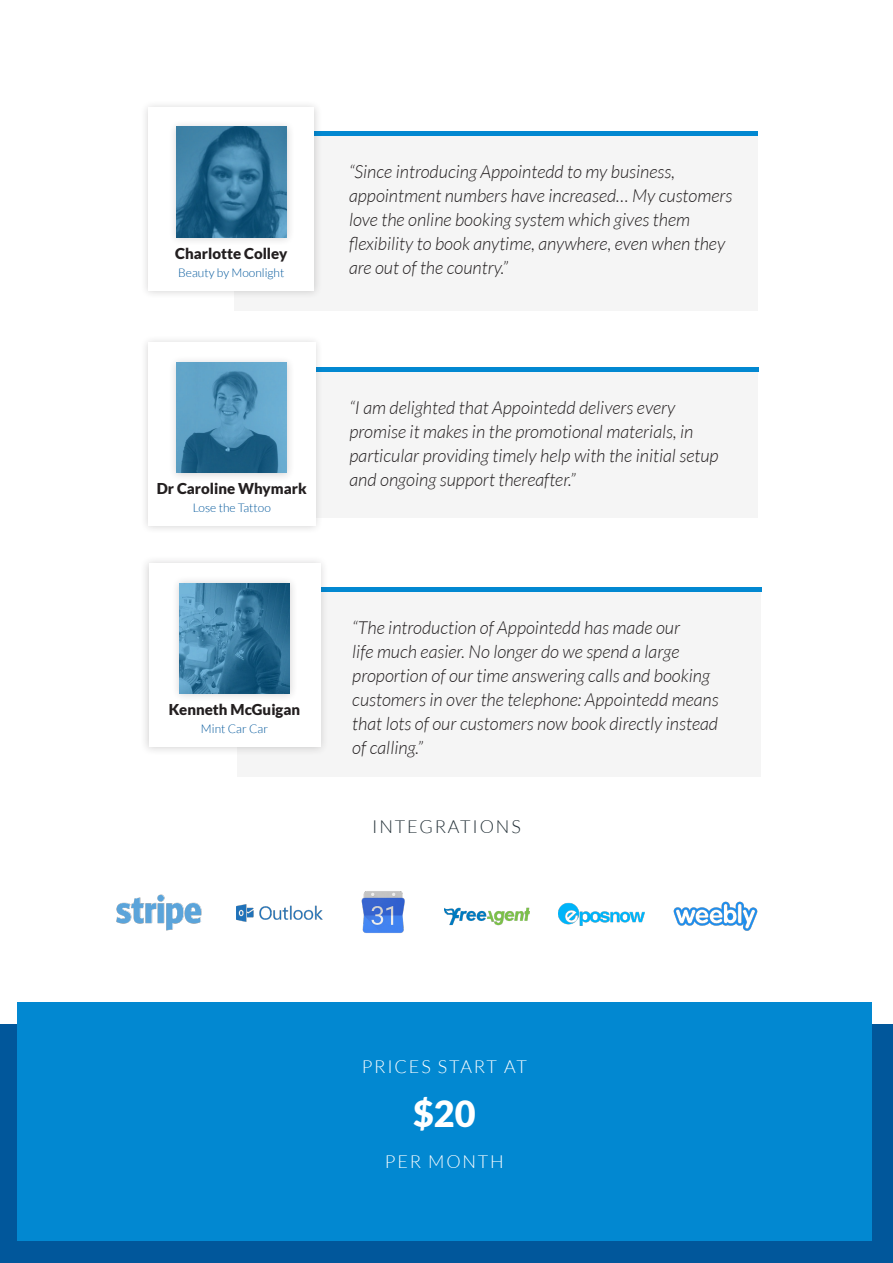
<style>
.page{position:relative;width:893px;height:1263px;background:#fff}
.page>*{position:absolute;margin:0;border:0;box-sizing:border-box;transform-origin:0 0}
.Price{font:900 36px "Lato";color:#fff}
.t1{font:italic 300 18px/24px "Lato";color:#231f20}
.Thin{font:300 18px "Lato";letter-spacing:.1em;color:#fff}
.Thin-2{font:300 18px "Lato";letter-spacing:.1em;color:#253239}
.t2{font:900 15px "Lato";color:#231f20}
.t3{font:300 12px "Lato";color:#01579b}
</style>
<div class="page">
<div style="left:0;top:1025px;width:893px;height:238px;background:#01579b"></div>
<div style="left:17px;top:1002px;width:855px;height:238px;background:#0288d1"></div>
<img style="left:559px;top:902px;width:85px;height:24px">
<img style="left:445px;top:907px;width:85px;height:19px">
<img style="left:361px;top:891px;width:44px;height:42px">
<img style="left:237px;top:904px;width:85px;height:18px">
<img style="left:116px;top:894px;width:85px;height:37px">
<img style="left:673px;top:901px;width:85px;height:30px">
<div style="left:234px;top:132px;width:523px;height:178px;background:#f5f5f5"></div>
<hr style="left:234px;top:132px;width:524px;height:4px;background:#0288d1">
<div style="left:140px;top:100px;width:182px;height:199px;background:#231f20;opacity:.2"></div>
<div style="left:149px;top:107px;width:165px;height:183px;background:#fff"></div>
<div style="left:168px;top:119px;width:127px;height:127px;background:#231f20;opacity:.2"></div>
<img style="left:176px;top:127px;width:111px;height:110px">
<div style="left:235px;top:367px;width:523px;height:151px;background:#f5f5f5"></div>
<hr style="left:235px;top:367px;width:524px;height:4px;background:#0288d1">
<div style="left:140px;top:335px;width:183px;height:200px;background:#231f20;opacity:.2"></div>
<div style="left:148px;top:342px;width:167px;height:184px;background:#fff"></div>
<div style="left:168px;top:355px;width:127px;height:127px;background:#231f20;opacity:.2"></div>
<img style="left:177px;top:362px;width:110px;height:111px">
<div style="left:238px;top:588px;width:523px;height:189px;background:#f5f5f5"></div>
<hr style="left:238px;top:588px;width:524px;height:4px;background:#0288d1">
<div style="left:140px;top:555px;width:189px;height:201px;background:#231f20;opacity:.2"></div>
<div style="left:149px;top:563px;width:171px;height:184px;background:#fff"></div>
<div style="left:171px;top:576px;width:127px;height:126px;background:#231f20;opacity:.2"></div>
<img style="left:179px;top:583px;width:111px;height:110px">
<p class="t2" style="left:175px;top:244px;width:114px">Charlotte Colley</p>
<p class="t3" style="left:178px;top:266px;width:108px">Beauty by Moonlight</p>
<p class="t1" style="left:349px;top:160px;width:385px">“Since introducing Appointedd to my business, appointment numbers have increased… My customers love the online booking system which gives them flexibility to book anytime, anywhere, even when they are out of the country.”</p>
<p class="t2" style="left:157px;top:479px;width:151px">Dr Caroline Whymark</p>
<p class="t3" style="left:193px;top:501px;width:80px">Lose the Tattoo</p>
<p class="t1" style="left:349px;top:396px;width:371px">“I am delighted that Appointedd delivers every promise it makes in the promotional materials, in particular providing timely help with the initial setup and ongoing support thereafter.”</p>
<p class="t2" style="left:169px;top:700px;width:133px">Kenneth McGuigan</p>
<p class="t3" style="left:201px;top:722px;width:69px">Mint Car Car</p>
<p class="t1" style="left:352px;top:616px;width:368px">“The introduction of Appointedd has made our<br>life much easier. No longer do we spend a large proportion of our time answering calls and booking customers in over the telephone: Appointedd means that lots of our customers now book directly instead of calling.”</p>
<p class="Thin-2" style="left:372px;top:817px;width:150px">INTEGRATIONS</p>
<p class="Thin" style="left:362px;top:1056px;width:167px">PRICES START AT</p>
<p class="Price" style="left:413px;top:1093px;width:64px">$20</p>
<p class="Thin" style="left:385px;top:1152px;width:120px">PER MONTH</p>
</div>
